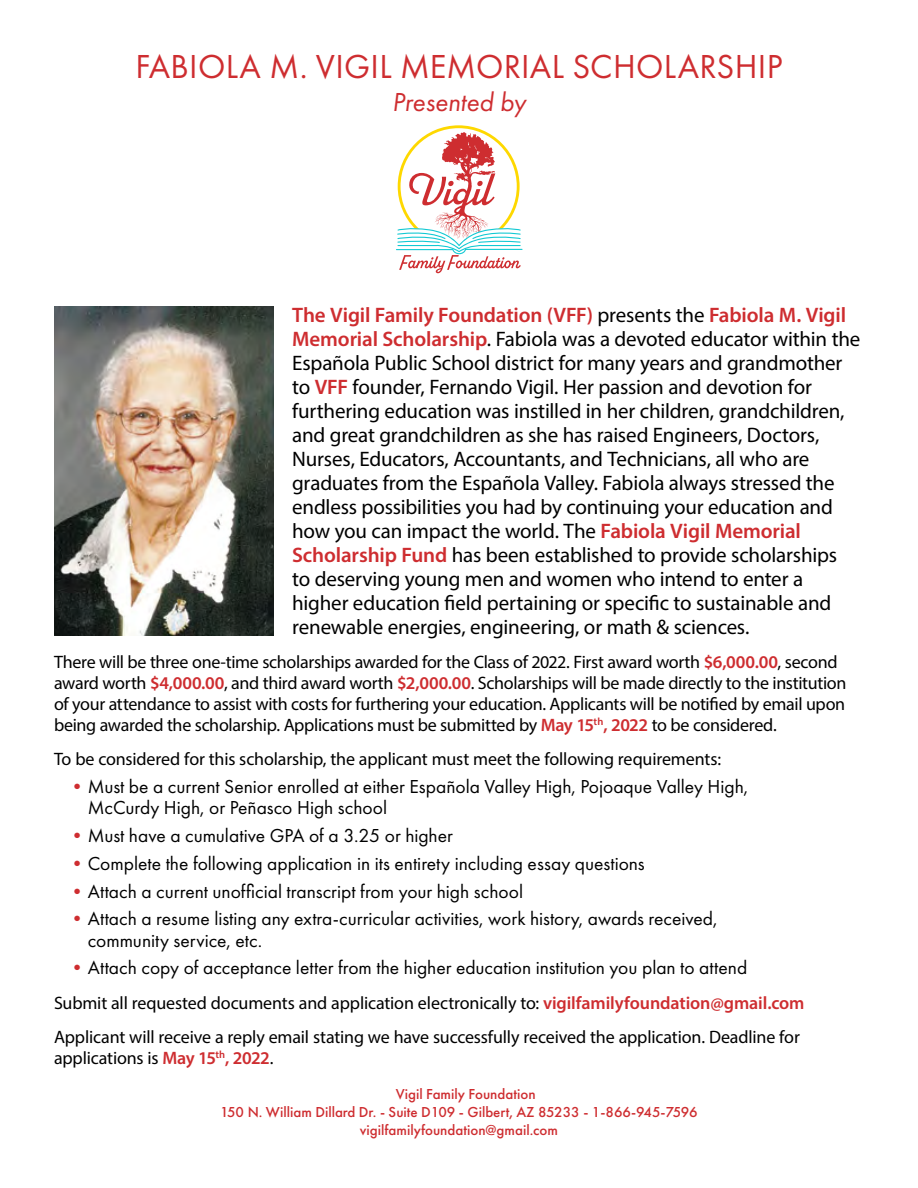
<style>
.page{position:relative;width:918px;height:1188px;background:#fff}
.page>*{position:absolute;margin:0;border:0;box-sizing:border-box;transform-origin:0 0}
.t1{font:34.5px "Futura PT";letter-spacing:.01em;color:#ce2d30}
.t2{font:italic 27px "Futura PT";color:#ce2d30}
.t3{font:21px/24px "Myriad Pro";letter-spacing:-.01em;color:#000}
.t4{font:19.5px/21px "Futura PT";color:#000}
.t5{font:18px/21px "Myriad Pro";letter-spacing:-.015em;color:#000}
.t6{font:500 15px "Futura PT";color:#ce2d30}
.s1{font-weight:600;color:#ce2d30}
.s2{color:#ce2d30}
</style>
<div class="page">
<svg style="left:396px;top:125px;width:127px;height:148px"></svg>
<img style="left:54px;top:306px;width:219px;height:329px">
<h1 class="t1" style="left:135px;top:46px;width:649px">FABIOLA M. VIGIL MEMORIAL SCHOLARSHIP</h1>
<p class="t2" style="left:392px;top:86px;width:135px">Presented by</p>
<p class="t3" style="left:292px;top:302px;width:570px"><span class="s1">The Vigil Family Foundation (VFF)</span> presents the <span class="s1">Fabiola M. Vigil Memorial Scholarship</span>. Fabiola was a devoted educator within the Española Public School district for many years and grandmother to <span class="s1">VFF</span> founder, Fernando Vigil. Her passion and devotion for furthering education was instilled in her children, grandchildren, and great grandchildren as she has raised Engineers, Doctors, Nurses, Educators, Accountants, and Technicians, all who are graduates from the Española Valley. Fabiola always stressed the endless possibilities you had by continuing your education and how you can impact the world. The <span class="s1">Fabiola Vigil Memorial Scholarship Fund</span> has been established to provide scholarships<br>to deserving young men and women who intend to enter a higher education field pertaining or specific to sustainable and renewable energies, engineering, or math &amp; sciences.</p>
<p class="t5" style="left:54px;top:651px;width:794px">There will be three one-time scholarships awarded for the Class of 2022. First award worth <span class="s1">$6,000.00</span>, second award worth <span class="s1">$4,000.00</span>, and third award worth <span class="s1">$2,000.00</span>. Scholarships will be made directly to the institution of your attendance to assist with costs for furthering your education. Applicants will be notified by email upon being awarded the scholarship. Applications must be submitted by <span class="s1">May 15</span><sup>th</sup><span class="s1">, 2022</span> to be considered.</p>
<p class="t5" style="left:54px;top:749px;width:669px">To be considered for this scholarship, the applicant must meet the following requirements:</p>
<p class="t4" style="left:88px;top:776px;width:662px;text-indent:-20px"><span class="s2">•</span>Must be a current Senior enrolled at either Española Valley High, Pojoaque Valley High,<br>McCurdy High, or Peñasco High school</p>
<p class="t4" style="left:68px;top:825px;width:387px"><span class="s2">•</span>Must have a cumulative GPA of a 3.25 or higher</p>
<p class="t4" style="left:68px;top:853px;width:579px"><span class="s2">•</span>Complete the following application in its entirety including essay questions</p>
<p class="t4" style="left:68px;top:881px;width:457px"><span class="s2">•</span>Attach a current unofficial transcript from your high school</p>
<p class="t4" style="left:88px;top:908px;width:631px;text-indent:-20px"><span class="s2">•</span>Attach a resume listing any extra-curricular activities, work history, awards received, community service, etc.</p>
<p class="t4" style="left:68px;top:957px;width:681px"><span class="s2">•</span>Attach copy of acceptance letter from the higher education institution you plan to attend</p>
<p class="t5" style="left:54px;top:985px;width:752px;line-height:34.5px">Submit all requested documents and application electronically to: <span class="s1">vigilfamilyfoundation@gmail.com<br></span>Applicant will receive a reply email stating we have successfully received the application. Deadline for</p>
<p class="t5" style="left:54px;top:1048px;width:221px">applications is <span class="s1">May 15</span><sup>th</sup><span class="s1">, 2022</span>.</p>
<p class="t6" style="left:396px;top:1085px;width:141px">Vigil Family Foundation</p>
<p class="t6" style="left:220px;top:1103px;width:479px">150 N. William Dillard Dr. - Suite D109 - Gilbert, AZ 85233 - 1-866-945-7596</p>
<p class="t6" style="left:360px;top:1121px;width:200px">vigilfamilyfoundation@gmail.com</p>
</div>
